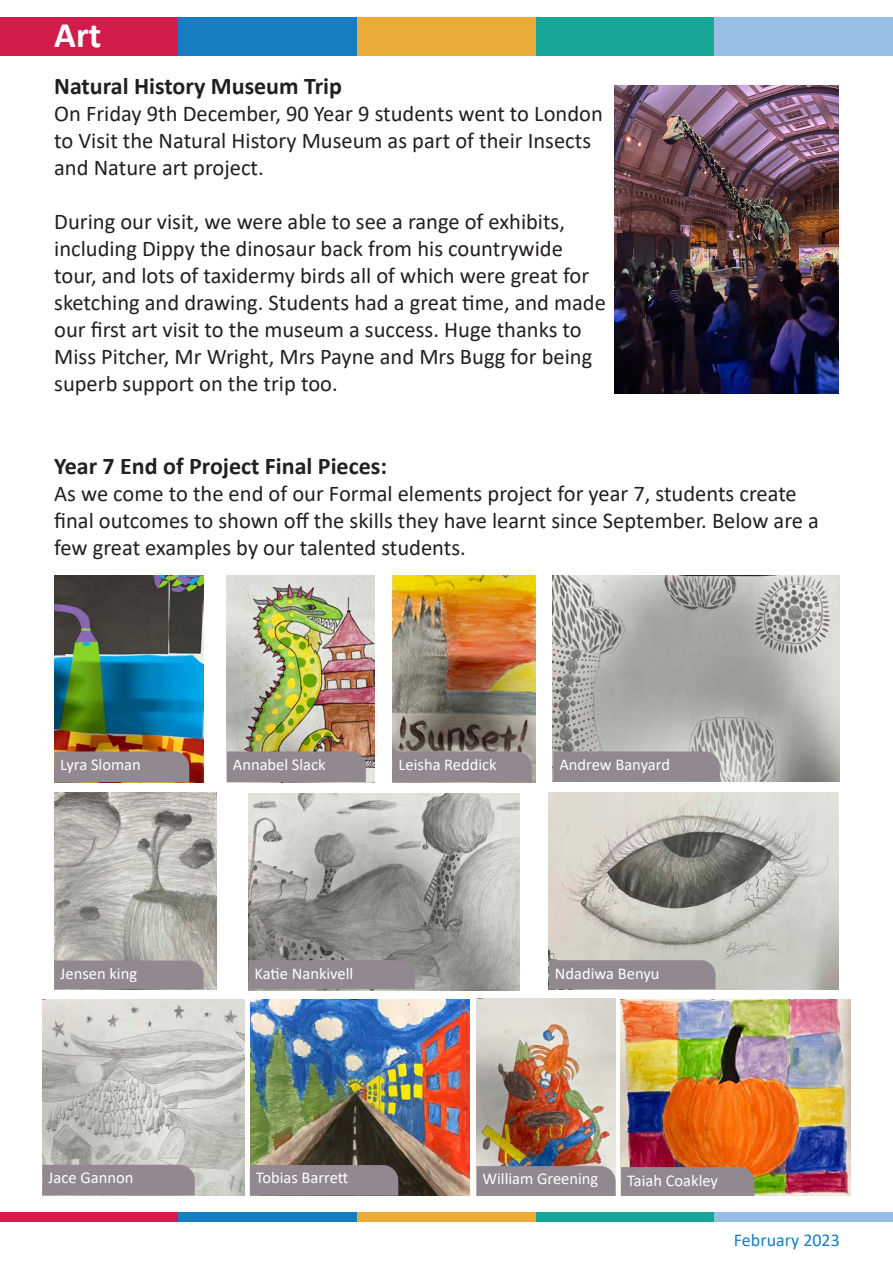
<style>
.page{position:relative;width:893px;height:1263px;background:#fff}
.page>*{position:absolute;margin:0;border:0;box-sizing:border-box;transform-origin:0 0}
.t1{font:700 36px "Calibri";color:#fff}
.t2{font:700 24px "Calibri";color:#231f20}
.t3{font:22.5px/27px "Calibri";color:#231f20}
.t4{font:18px "Calibri";color:#177dc2}
.t5{font:16.5px "Calibri";color:#fff}
</style>
<div class="page">
<div style="left:536px;top:17px;width:178px;height:38px;background:#17a698"></div>
<div style="left:714px;top:17px;width:179px;height:38px;background:#97bfe6"></div>
<div style="left:0;top:17px;width:179px;height:38px;background:#d21c49"></div>
<div style="left:179px;top:17px;width:178px;height:38px;background:#177dc2"></div>
<div style="left:357px;top:17px;width:179px;height:38px;background:#eaab39"></div>
<div style="left:536px;top:1212px;width:178px;height:10px;background:#17a698"></div>
<div style="left:714px;top:1212px;width:179px;height:10px;background:#97bfe6"></div>
<div style="left:0;top:1212px;width:179px;height:10px;background:#d21c49"></div>
<div style="left:179px;top:1212px;width:178px;height:10px;background:#177dc2"></div>
<div style="left:357px;top:1212px;width:179px;height:10px;background:#eaab39"></div>
<img style="left:614px;top:85px;width:225px;height:308px">
<img style="left:54px;top:575px;width:149px;height:207px">
<img style="left:226px;top:575px;width:149px;height:207px">
<img style="left:393px;top:575px;width:143px;height:189px">
<img style="left:553px;top:576px;width:286px;height:206px">
<svg style="left:54px;top:748px;width:138px;height:35px;background:#96817c"></svg>
<svg style="left:226px;top:748px;width:143px;height:35px;background:#978c8e"></svg>
<svg style="left:392px;top:748px;width:143px;height:35px;background:#928a8f"></svg>
<svg style="left:552px;top:748px;width:171px;height:34px;background:#968e95"></svg>
<img style="left:476px;top:998px;width:139px;height:165px">
<img style="left:42px;top:999px;width:202px;height:197px">
<img style="left:621px;top:999px;width:229px;height:197px">
<img style="left:250px;top:999px;width:220px;height:197px">
<svg style="left:42px;top:1162px;width:156px;height:34px;background:#978f95"></svg>
<svg style="left:476px;top:1163px;width:281px;height:33px;background:#97878a"></svg>
<svg style="left:249px;top:1162px;width:152px;height:34px;background:#8a8186"></svg>
<img style="left:549px;top:792px;width:290px;height:197px">
<img style="left:54px;top:793px;width:162px;height:196px">
<img style="left:249px;top:794px;width:271px;height:196px">
<svg style="left:548px;top:957px;width:170px;height:33px;background:#989096"></svg>
<svg style="left:54px;top:957px;width:152px;height:33px;background:#968e94"></svg>
<svg style="left:248px;top:957px;width:170px;height:34px;background:#918a90"></svg>
<p class="t1" style="left:54px;top:10px;width:49px">Art</p>
<p class="t2" style="left:54px;top:69px;width:289px">Natural History Museum Trip</p>
<p class="t3" style="left:54px;top:100px;width:550px">On Friday 9th December, 90 Year 9 students went to London</p>
<p class="t3" style="left:54px;top:127px;width:538px">to Visit the Natural History Museum as part of their Insects</p>
<p class="t3" style="left:54px;top:154px;width:211px">and Nature art project.</p>
<p class="t3" style="left:54px;top:208px;width:512px">During our visit, we were able to see a range of exhibits,</p>
<p class="t3" style="left:54px;top:235px;width:510px">including Dippy the dinosaur back from his countrywide</p>
<p class="t3" style="left:54px;top:262px;width:537px">tour, and lots of taxidermy birds all of which were great for</p>
<p class="t3" style="left:54px;top:289px;width:553px">sketching and drawing. Students had a great time, and made</p>
<p class="t3" style="left:54px;top:316px;width:529px">our first art visit to the museum a success. Huge thanks to</p>
<p class="t3" style="left:54px;top:343px;width:540px">Miss Pitcher, Mr Wright, Mrs Payne and Mrs Bugg for being</p>
<p class="t3" style="left:54px;top:370px;width:285px">superb support on the trip too.</p>
<p class="t2" style="left:54px;top:449px;width:334px">Year 7 End of Project Final Pieces:</p>
<p class="t3" style="left:54px;top:480px;width:766px">As we come to the end of our Formal elements project for year 7, students create final outcomes to shown off the skills they have learnt since September. Below are a few great examples by our talented students.</p>
<p class="t5" style="left:60px;top:753px;width:82px">Lyra Sloman</p>
<p class="t5" style="left:233px;top:753px;width:94px">Annabel Slack</p>
<p class="t5" style="left:399px;top:753px;width:100px">Leisha Reddick</p>
<p class="t5" style="left:559px;top:753px;width:112px">Andrew Banyard</p>
<p class="t5" style="left:60px;top:962px;width:78px">Jensen king</p>
<p class="t5" style="left:255px;top:962px;width:100px">Katie Nankivell</p>
<p class="t5" style="left:555px;top:962px;width:106px">Ndadiwa Benyu</p>
<p class="t5" style="left:48px;top:1166px;width:87px">Jace Gannon</p>
<p class="t5" style="left:256px;top:1166px;width:94px">Tobias Barrett</p>
<p class="t5" style="left:482px;top:1167px;width:117px">William Greening</p>
<p class="t5" style="left:627px;top:1168px;width:93px">Taiah Coakley</p>
<p class="t4" style="left:734px;top:1227px;width:107px">February 2023</p>
</div>
